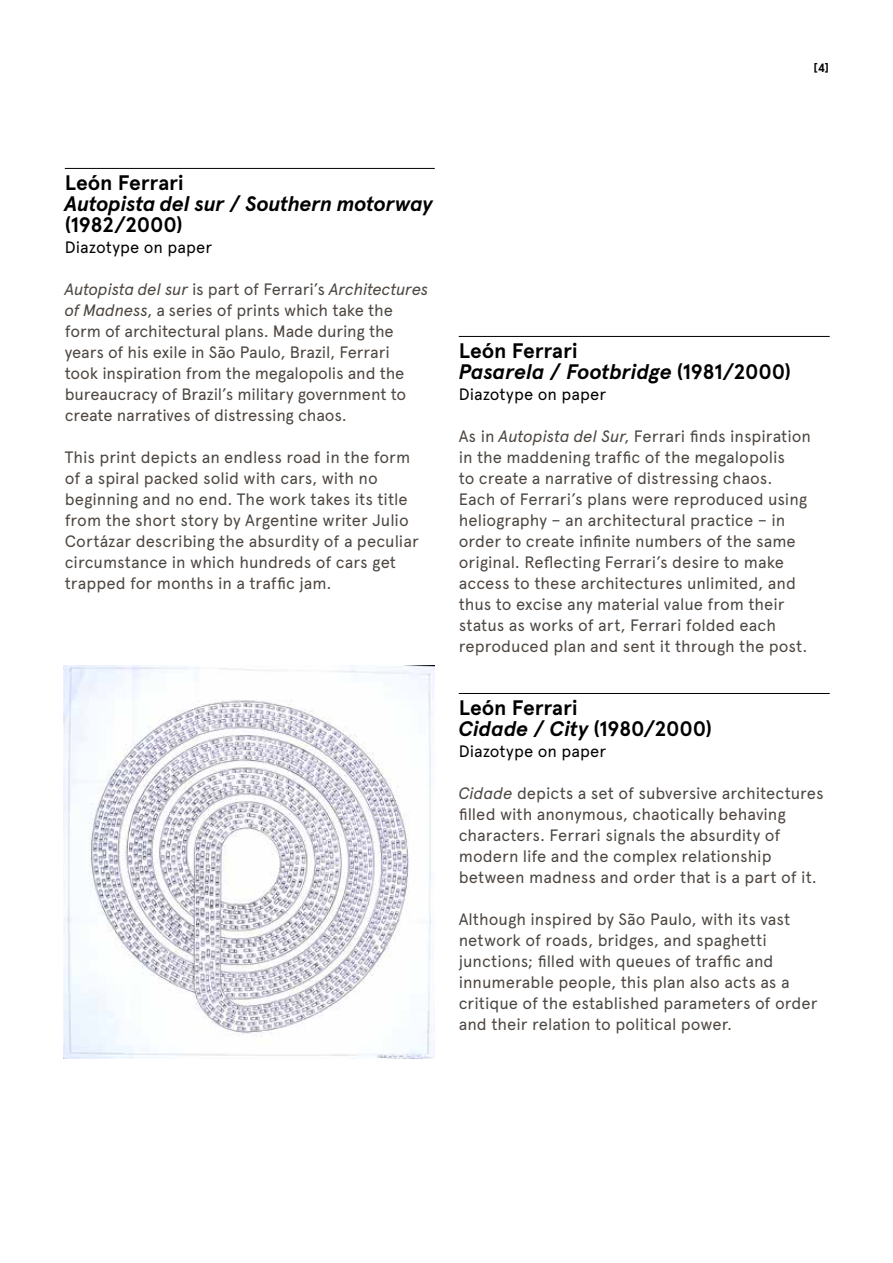
<style>
.page{position:relative;width:893px;height:1263px;background:#fff}
.page>*{position:absolute;margin:0;border:0;box-sizing:border-box;transform-origin:0 0}
.t1{font:700 21px/21px "Apercu Pro";color:#000}
.t2{font:italic 700 21px/21px "Apercu Pro";letter-spacing:-.02em;color:#000}
.t3{font:16.5px/21px "Apercu Pro";color:#4d4641}
.t4{font:16.5px "Apercu Pro";letter-spacing:.005em;color:#000}
.t5{font:700 12px "Apercu Pro";color:#000}
.s1{font-style:normal}
.s2{font-style:italic}
</style>
<div class="page">
<hr style="left:65px;top:168px;width:370px;height:1px;background:#000">
<img style="left:63px;top:665px;width:371px;height:394px">
<hr style="left:459px;top:336px;width:371px;height:1px;background:#000">
<hr style="left:459px;top:693px;width:371px;height:1px;background:#000">
<p class="t5" style="left:814px;top:59px;width:17px">[4]</p>
<p class="t2" style="left:65px;top:172px;width:370px"><span class="s1">León Ferrari<br></span>Autopista del sur <span class="s1">/</span> Southern motorway <span class="s1">(1982/2000)</span></p>
<p class="t4" style="left:65px;top:235px;width:149px">Diazotype on paper</p>
<p class="t3" style="left:65px;top:278px;width:365px"><span class="s2">Autopista del sur</span> is part of Ferrari’s <span class="s2">Architectures of Madness</span>, a series of prints which take the form of architectural plans. Made during the years of his exile in São Paulo, Brazil, Ferrari<br>took inspiration from the megalopolis and the bureaucracy of Brazil’s military government to create narratives of distressing chaos.</p>
<p class="t3" style="left:65px;top:446px;width:356px">This print depicts an endless road in the form of a spiral packed solid with cars, with no beginning and no end. The work takes its title from the short story by Argentine writer Julio Cortázar describing the absurdity of a peculiar circumstance in which hundreds of cars get trapped for months in a traffic jam.</p>
<p class="t1" style="left:459px;top:340px;width:334px">León Ferrari<br><span class="s2">Pasarela</span> / <span class="s2">Footbridge</span> (1981/2000)</p>
<p class="t4" style="left:459px;top:382px;width:149px">Diazotype on paper</p>
<p class="t3" style="left:459px;top:425px;width:354px">As in <span class="s2">Autopista del Sur</span>, Ferrari finds inspiration in the maddening traffic of the megalopolis<br>to create a narrative of distressing chaos.<br>Each of Ferrari’s plans were reproduced using heliography – an architectural practice – in order to create infinite numbers of the same original. Reflecting Ferrari’s desire to make access to these architectures unlimited, and thus to excise any material value from their status as works of art, Ferrari folded each reproduced plan and sent it through the post.</p>
<p class="t1" style="left:459px;top:697px;width:255px">León Ferrari<br><span class="s2">Cidade</span> / <span class="s2">City</span> (1980/2000)</p>
<p class="t4" style="left:459px;top:739px;width:149px">Diazotype on paper</p>
<p class="t3" style="left:459px;top:782px;width:367px"><span class="s2">Cidade</span> depicts a set of subversive architectures filled with anonymous, chaotically behaving characters. Ferrari signals the absurdity of modern life and the complex relationship between madness and order that is a part of it.</p>
<p class="t3" style="left:459px;top:908px;width:360px">Although inspired by São Paulo, with its vast network of roads, bridges, and spaghetti junctions; filled with queues of traffic and innumerable people, this plan also acts as a critique of the established parameters of order and their relation to political power.</p>
</div>
